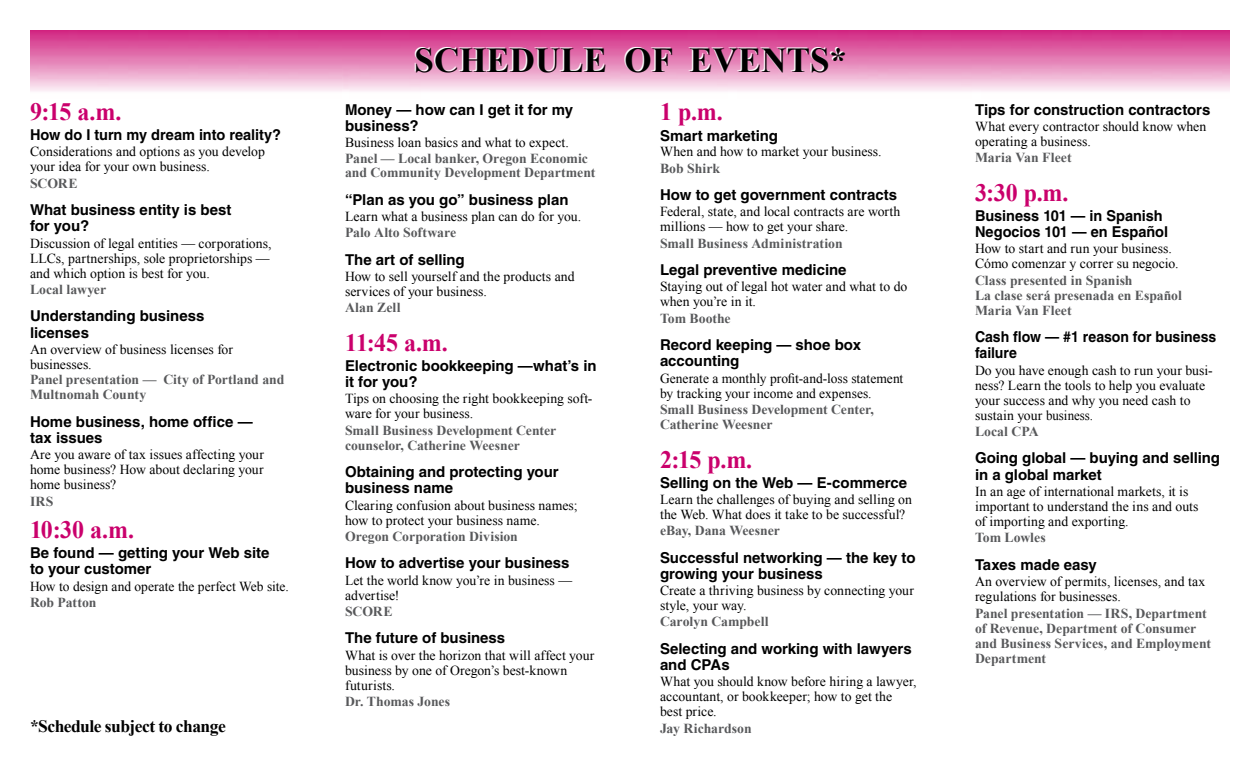
<style>
.page{position:relative;width:1260px;height:765px;background:#fff}
.page>*{position:absolute;margin:0;border:0;box-sizing:border-box;transform-origin:0 0}
.t1{font:700 35px "Times New Roman";color:#000}
.t2{font:700 25px "Times New Roman";letter-spacing:-.03em;color:#ca006c;scale:.96 1}
.t3{font:700 17.5px "Times New Roman";letter-spacing:-.03em;color:#000}
.t4{font:700 15px/16.2px "Helvetica";letter-spacing:-.005em;color:#000}
.t5{font:700 15px/16.2px "Helvetica";letter-spacing:-.005em;color:#000;scale:.94 1}
.t6{font:13.75px/15px "Times New Roman";color:#000}
.t7{font:700 13.75px/15px "Times New Roman";color:#58595b}
</style>
<div class="page">
<img style="left:30px;top:30px;width:312px;height:62px">
<img style="left:342px;top:30px;width:318px;height:62px">
<img style="left:660px;top:30px;width:254px;height:62px">
<img style="left:914px;top:30px;width:316px;height:62px">
<h2 class="t2" style="left:30px;top:97px;width:97px">9:15 a.m.</h2>
<p class="t4" style="left:30px;top:126px;width:253px">How do I turn my dream into reality?</p>
<p class="t6" style="left:30px;top:144px;width:236px">Considerations and options as you develop your idea for your own business.</p>
<p class="t7" style="left:30px;top:175px;width:49px">SCORE</p>
<p class="t4" style="left:30px;top:201px;width:203px">What business entity is best for you?</p>
<p class="t6" style="left:30px;top:235px;width:243px">Discussion of legal entities — corporations,<br>LLCs, partnerships, sole proprietorships — and which option is best for you.</p>
<p class="t7" style="left:30px;top:282px;width:78px">Local lawyer</p>
<p class="t4" style="left:30px;top:308px;width:176px">Understanding business licenses</p>
<p class="t6" style="left:30px;top:342px;width:205px">An overview of business licenses for businesses.</p>
<p class="t7" style="left:30px;top:372px;width:256px">Panel presentation — City of Portland and<br>Multnomah County</p>
<p class="t4" style="left:30px;top:413px;width:224px">Home business, home office — tax issues</p>
<p class="t6" style="left:30px;top:447px;width:235px;text-align:justify">Are you aware of tax issues affecting your home business? How about declaring your home business?</p>
<p class="t7" style="left:30px;top:493px;width:25px">IRS</p>
<h2 class="t2" style="left:30px;top:515px;width:110px">10:30 a.m.</h2>
<p class="t4" style="left:30px;top:545px;width:241px">Be found — getting your Web site to your customer</p>
<p class="t6" style="left:30px;top:578px;width:260px">How to design and operate the perfect Web site.</p>
<p class="t7" style="left:30px;top:595px;width:68px">Rob Patton</p>
<p class="t3" style="left:30px;top:716px;width:197px">*Schedule subject to change</p>
<h1 class="t1" style="left:415px;top:40px;width:434px">Schedule of Events *</h1>
<p class="t4" style="left:345px;top:101px;width:230px">Money — how can I get it for my business?</p>
<p class="t6" style="left:345px;top:135px;width:225px">Business loan basics and what to expect.</p>
<p class="t7" style="left:345px;top:151px;width:252px;line-height:14.4px">Panel — Local banker, Oregon Economic and Community Development Department</p>
<p class="t4" style="left:345px;top:191px;width:225px">“Plan as you go” business plan</p>
<p class="t6" style="left:345px;top:209px;width:238px">Learn what a business plan can do for you.</p>
<p class="t7" style="left:345px;top:225px;width:113px">Palo Alto Software</p>
<p class="t4" style="left:345px;top:251px;width:121px">The art of selling</p>
<p class="t6" style="left:345px;top:269px;width:231px">How to sell yourself and the products and services of your business.</p>
<p class="t7" style="left:345px;top:300px;width:57px">Alan Zell</p>
<h2 class="t2" style="left:345px;top:328px;width:109px">11:45 a.m.</h2>
<p class="t4" style="left:345px;top:357px;width:253px">Electronic bookkeeping —what’s in it for you?</p>
<p class="t6" style="left:345px;top:391px;width:249px">Tips on choosing the right bookkeeping soft&shy;ware for your business.</p>
<p class="t7" style="left:345px;top:422px;width:213px">Small Business Development Center counselor, Catherine Weesner</p>
<p class="t4" style="left:345px;top:464px;width:215px">Obtaining and protecting your business name</p>
<p class="t6" style="left:345px;top:497px;width:234px">Clearing confusion about business names; how to protect your business name.</p>
<p class="t7" style="left:345px;top:529px;width:174px">Oregon Corporation Division</p>
<p class="t4" style="left:345px;top:555px;width:226px">How to advertise your business</p>
<p class="t6" style="left:345px;top:572px;width:229px">Let the world know you’re in business — advertise!</p>
<p class="t7" style="left:345px;top:604px;width:49px">SCORE</p>
<p class="t4" style="left:345px;top:630px;width:162px">The future of business</p>
<p class="t6" style="left:345px;top:647px;width:251px">What is over the horizon that will affect your business by one of Oregon’s best-known futurists.</p>
<p class="t7" style="left:345px;top:694px;width:107px">Dr. Thomas Jones</p>
<h2 class="t2" style="left:660px;top:97px;width:67px">1 p.m.</h2>
<p class="t4" style="left:660px;top:128px;width:120px">Smart marketing</p>
<p class="t6" style="left:660px;top:144px;width:223px">When and how to market your business.</p>
<p class="t7" style="left:660px;top:160px;width:62px">Bob Shirk</p>
<p class="t4" style="left:660px;top:186px;width:239px">How to get government contracts</p>
<p class="t6" style="left:660px;top:204px;width:242px">Federal, state, and local contracts are worth millions — how to get your share.</p>
<p class="t7" style="left:660px;top:235px;width:184px">Small Business Administration</p>
<p class="t4" style="left:660px;top:261px;width:188px">Legal preventive medicine</p>
<p class="t6" style="left:660px;top:279px;width:249px">Staying out of legal hot water and what to do when you’re in it.</p>
<p class="t7" style="left:660px;top:310px;width:72px">Tom Boothe</p>
<p class="t4" style="left:660px;top:336px;width:203px">Record keeping — shoe box accounting</p>
<p class="t6" style="left:660px;top:370px;width:245px">Generate a monthly profit-and-loss statement by tracking your income and expenses.</p>
<p class="t7" style="left:660px;top:402px;width:215px">Small Business Development Center,<br>Catherine Weesner</p>
<h2 class="t2" style="left:660px;top:445px;width:98px">2:15 p.m.</h2>
<p class="t4" style="left:660px;top:474px;width:249px">Selling on the Web — E-commerce</p>
<p class="t6" style="left:660px;top:492px;width:254px">Learn the challenges of buying and selling on the Web. What does it take to be successful?</p>
<p class="t7" style="left:660px;top:523px;width:121px">eBay, Dana Weesner</p>
<p class="t4" style="left:660px;top:549px;width:257px">Successful networking — the key to growing your business</p>
<p class="t6" style="left:660px;top:583px;width:256px">Create a thriving business by connecting your style, your way.</p>
<p class="t7" style="left:660px;top:614px;width:110px">Carolyn Campbell</p>
<p class="t4" style="left:660px;top:640px;width:253px">Selecting and working with lawyers and CPAs</p>
<p class="t6" style="left:660px;top:674px;width:258px">What you should know before hiring a lawyer, accountant, or bookkeeper; how to get the best price.</p>
<p class="t7" style="left:660px;top:720px;width:93px">Jay Richardson</p>
<p class="t4" style="left:975px;top:101px;width:237px">Tips for construction contractors</p>
<p class="t6" style="left:975px;top:119px;width:233px">What every contractor should know when operating a business.</p>
<p class="t7" style="left:975px;top:150px;width:98px">Maria Van Fleet</p>
<h2 class="t2" style="left:975px;top:178px;width:99px">3:30 p.m.</h2>
<p class="t4" style="left:975px;top:207px;width:195px">Business 101 — in Spanish<br>Negocios 101 — en Español</p>
<p class="t6" style="left:975px;top:241px;width:205px">How to start and run your business.<br>Cómo comenzar y correr su negocio.</p>
<p class="t7" style="left:975px;top:272px;width:208px">Class presented in Spanish<br>La clase será presenada en Español<br>Maria Van Fleet</p>
<p class="t5" style="left:975px;top:329px;width:258px">Cash flow — #1 reason for business failure</p>
<p class="t6" style="left:975px;top:362px;width:239px">Do you have enough cash to run your busi&shy;ness? Learn the tools to help you evaluate your success and why you need cash to sustain your business.</p>
<p class="t7" style="left:975px;top:424px;width:65px">Local CPA</p>
<p class="t4" style="left:975px;top:450px;width:247px">Going global — buying and selling in a global market</p>
<p class="t6" style="left:975px;top:484px;width:225px">In an age of international markets, it is important to understand the ins and outs of importing and exporting.</p>
<p class="t7" style="left:975px;top:530px;width:72px">Tom Lowles</p>
<p class="t4" style="left:975px;top:556px;width:123px">Taxes made easy</p>
<p class="t6" style="left:975px;top:574px;width:232px">An overview of permits, licenses, and tax regulations for businesses.</p>
<p class="t7" style="left:975px;top:606px;width:238px">Panel presentation — IRS, Department of Revenue, Department of Consumer and Business Services, and Employment<br>Department</p>
</div>
